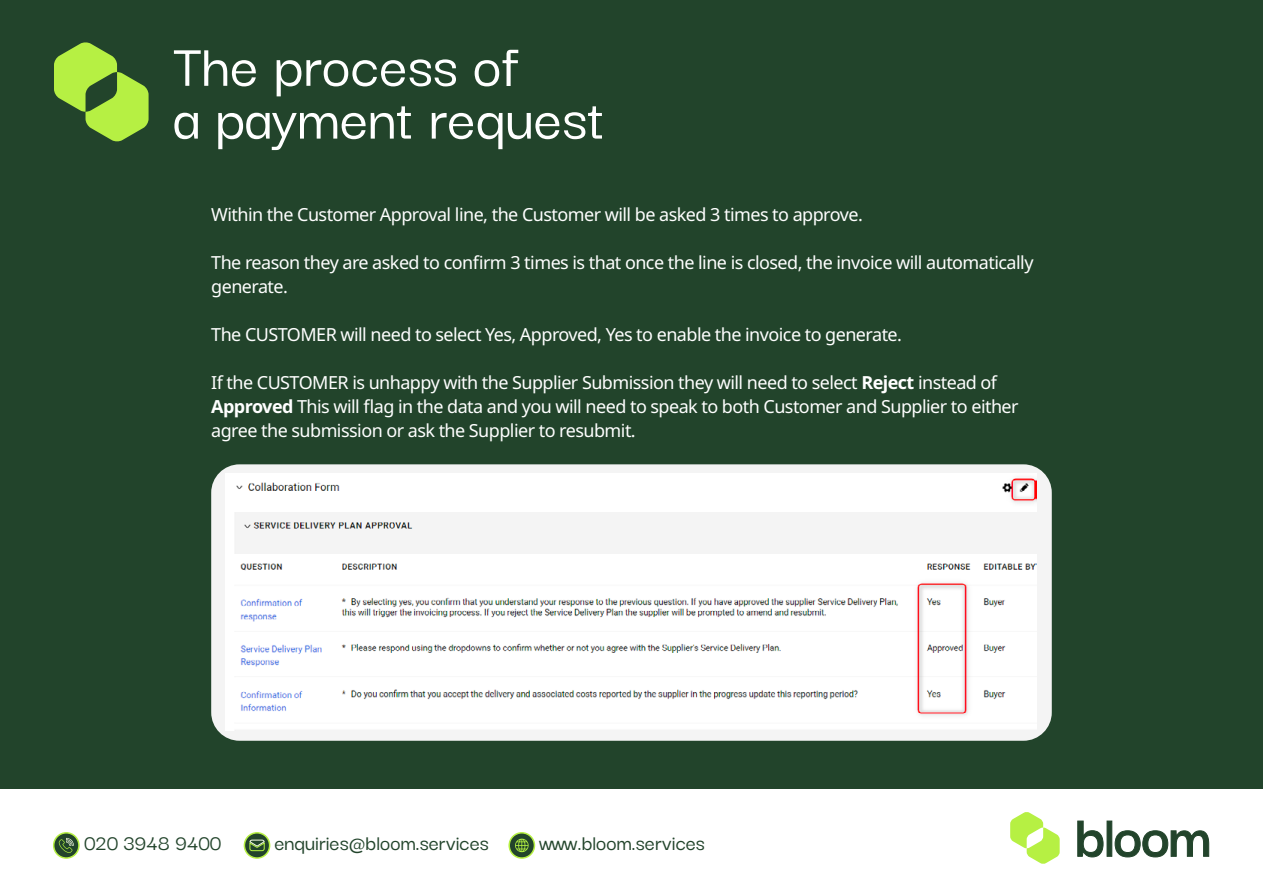
<style>
.page{position:relative;width:1263px;height:893px;background:#fff}
.page>*{position:absolute;margin:0;border:0;box-sizing:border-box;transform-origin:0 0}
.t1{font:500 63px/52.8px "Darker Grotesque";color:#fff}
.t2{font:500 22.5px "Darker Grotesque";color:#22442b}
.t3{font:18px/24px "Noto Sans";letter-spacing:-.03em;color:#fff}
.s1{font-weight:700}
</style>
<div class="page">
<div style="left:0;top:0;width:1263px;height:789px;background:#22442b"></div>
<svg style="left:1077px;top:820px;width:26px;height:37px"></svg>
<div style="left:1107px;top:821px;width:5px;height:35px;background:#22442b;border:1px solid #22442b"></div>
<svg style="left:1114px;top:830px;width:95px;height:27px"></svg>
<svg style="left:1010px;top:812px;width:50px;height:52px"></svg>
<svg style="left:54px;top:42px;width:95px;height:100px"></svg>
<svg style="left:509px;top:833px;width:25px;height:25px"></svg>
<div style="left:508px;top:832px;width:27px;height:27px;border:2px solid #b6f043;border-radius:50%"></div>
<svg style="left:244px;top:833px;width:26px;height:25px"></svg>
<div style="left:244px;top:832px;width:26px;height:27px;border:2px solid #b6f043;border-radius:50%"></div>
<svg style="left:54px;top:833px;width:25px;height:25px"></svg>
<div style="left:53px;top:832px;width:27px;height:27px;border:2px solid #b6f043;border-radius:50%"></div>
<svg style="left:515px;top:839px;width:14px;height:13px"></svg>
<svg style="left:249px;top:839px;width:16px;height:12px"></svg>
<svg style="left:59px;top:838px;width:15px;height:15px"></svg>
<div style="left:211px;top:464px;width:841px;height:277px;background:#f4f4f4;border-radius:28px"></div>
<img style="left:226px;top:473px;width:810px;height:258px">
<h1 class="t1" style="left:173px;top:38px;width:433px">The process of<br>a payment request</h1>
<p class="t3" style="left:211px;top:203px;width:653px">Within the Customer Approval line, the Customer will be asked 3 times to approve.</p>
<p class="t3" style="left:211px;top:251px;width:824px">The reason they are asked to confirm 3 times is that once the line is closed, the invoice will automatically generate.</p>
<p class="t3" style="left:211px;top:323px;width:692px">The CUSTOMER will need to select Yes, Approved, Yes to enable the invoice to generate.</p>
<p class="t3" style="left:211px;top:371px;width:809px">If the CUSTOMER is unhappy with the Supplier Submission they will need to select <span class="s1">Reject</span> instead of<br><span class="s1">Approved</span> This will flag in the data and you will need to speak to both Customer and Supplier to either agree the submission or ask the Supplier to resubmit.</p>
<p class="t2" style="left:84px;top:830px;width:139px">020 3948 9400</p>
<p class="t2" style="left:274px;top:830px;width:216px">enquiries@bloom.services</p>
<p class="t2" style="left:539px;top:830px;width:167px">www.bloom.services</p>
</div>
